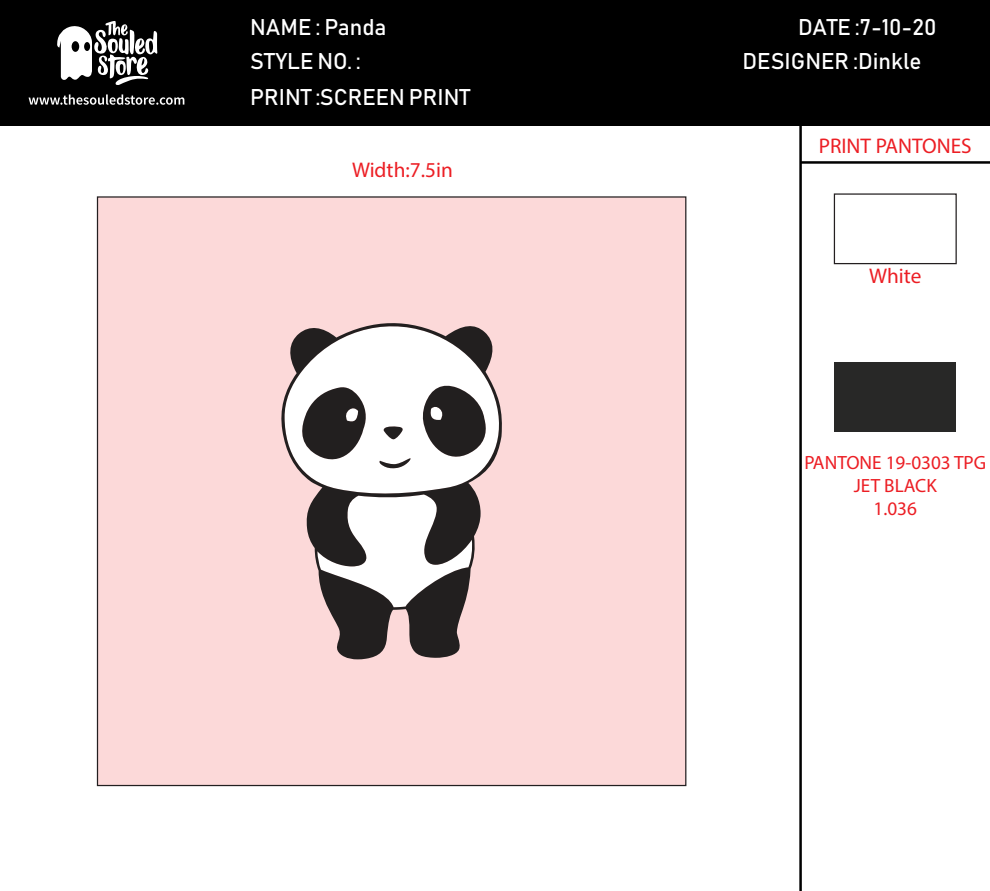
<style>
.page{position:relative;width:990px;height:891px;background:#fff}
.page>*{position:absolute;margin:0;border:0;box-sizing:border-box;transform-origin:0 0}
.t1{font:22.5px/35.6px "Bahnschrift";color:#fff}
.t2{font:21.25px "Myriad Pro";color:#ec1e24}
.t3{font:19.25px/23px "Myriad Pro";color:#ec1e24;text-align:center}
</style>
<div class="page">
<div style="left:0;top:0;width:990px;height:126px;background:#000"></div>
<svg style="left:57px;top:21px;width:101px;height:64px"></svg>
<svg style="left:29px;top:94px;width:155px;height:11px"></svg>
<div style="left:834px;top:193px;width:123px;height:71px;background:#fff;border:1px solid #231f20"></div>
<div style="left:834px;top:363px;width:122px;height:69px;background:#282827"></div>
<div style="left:97px;top:196px;width:589px;height:590px;background:#fcd9d9;border:1px solid #231f20"></div>
<hr style="left:799px;top:125px;width:3px;height:766px;background:#000">
<hr style="left:801px;top:161px;width:189px;height:3px;background:#000">
<svg style="left:281px;top:323px;width:221px;height:336px"></svg>
<svg style="left:298px;top:386px;width:70px;height:83px;background:#7f7d7d"></svg>
<svg style="left:422px;top:382px;width:65px;height:85px;background:#7b7878"></svg>
<svg style="left:383px;top:426px;width:22px;height:13px"></svg>
<svg style="left:379px;top:457px;width:32px;height:11px"></svg>
<p class="t1" style="left:250px;top:9px;width:138px">NAME : Panda</p>
<p class="t1" style="left:250px;top:43px;width:222px">STYLE NO. :<br>PRINT :SCREEN PRINT</p>
<p class="t2" style="left:352px;top:157px;width:102px">Width:7.5in</p>
<p class="t1" style="left:743px;top:9px;width:195px;line-height:34.4px;text-indent:56px">DATE :7-10-20<br>DESIGNER :Dinkle</p>
<p class="t2" style="left:819px;top:132px;width:154px">PRINT PANTONES</p>
<p class="t2" style="left:869px;top:263px;width:54px">White</p>
<p class="t3" style="left:804px;top:451px;width:183px">PANTONE 19-0303 TPG<br>JET BLACK<br>1.036</p>
</div>
